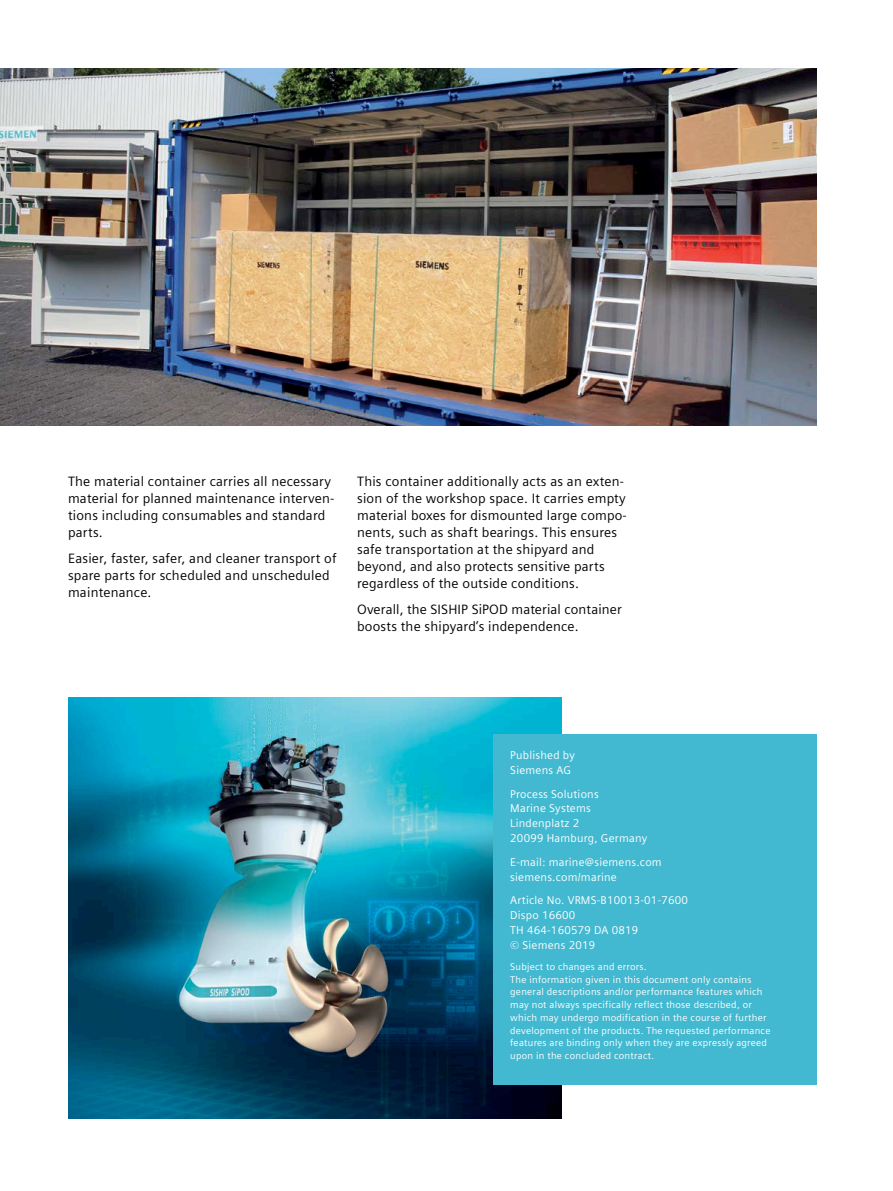
<style>
.page{position:relative;width:893px;height:1191px;background:#fff}
.page>*{position:absolute;margin:0;border:0;box-sizing:border-box;transform-origin:0 0}
.t1{font:13.5px/17px "Siemens Sans Global";letter-spacing:.015em;color:#000}
.t2{font:11.25px/14.9px "Siemens Sans Global";letter-spacing:.02em;color:#fff}
.t3{font:9.75px/12.8px "Siemens Sans Global";letter-spacing:.025em;color:#fff}
</style>
<div class="page">
<img style="left:68px;top:697px;width:493px;height:421px">
<img style="left:0;top:68px;width:816px;height:357px">
<div style="left:493px;top:734px;width:323px;height:350px;background:#43b9d1"></div>
<p class="t1" style="left:68px;top:474px;width:268px">The material container carries all necessary material for planned maintenance interven&shy;tions including consumables and standard parts.</p>
<p class="t1" style="left:68px;top:550px;width:270px">Easier, faster, safer, and cleaner transport of spare parts for scheduled and unscheduled maintenance.</p>
<p class="t1" style="left:357px;top:474px;width:271px">This container additionally acts as an exten&shy;sion of the workshop space. It carries empty material boxes for dismounted large compo&shy;nents, such as shaft bearings. This ensures safe transportation at the shipyard and beyond, and also protects sensitive parts regardless of the outside conditions.</p>
<p class="t1" style="left:357px;top:601px;width:266px">Overall, the SISHIP SiPOD material container boosts the shipyard’s independence.</p>
<p class="t2" style="left:510px;top:748px;width:66px">Published by<br>Siemens AG</p>
<p class="t2" style="left:510px;top:786px;width:138px">Process Solutions<br>Marine Systems<br>Lindenplatz 2<br>20099 Hamburg, Germany</p>
<p class="t2" style="left:510px;top:854px;width:153px">E-mail: marine@siemens.com siemens.com/marine</p>
<p class="t2" style="left:510px;top:893px;width:179px">Article No. VRMS-B10013-01-7600<br>Dispo 16600<br>TH 464-160579 DA 0819<br>© Siemens 2019</p>
<p class="t3" style="left:510px;top:960px;width:262px">Subject to changes and errors.<br>The information given in this document only contains general descriptions and/or performance features which may not always specifically reflect those described, or which may undergo modification in the course of further development of the products. The requested performance features are binding only when they are expressly agreed upon in the concluded contract.</p>
</div>
